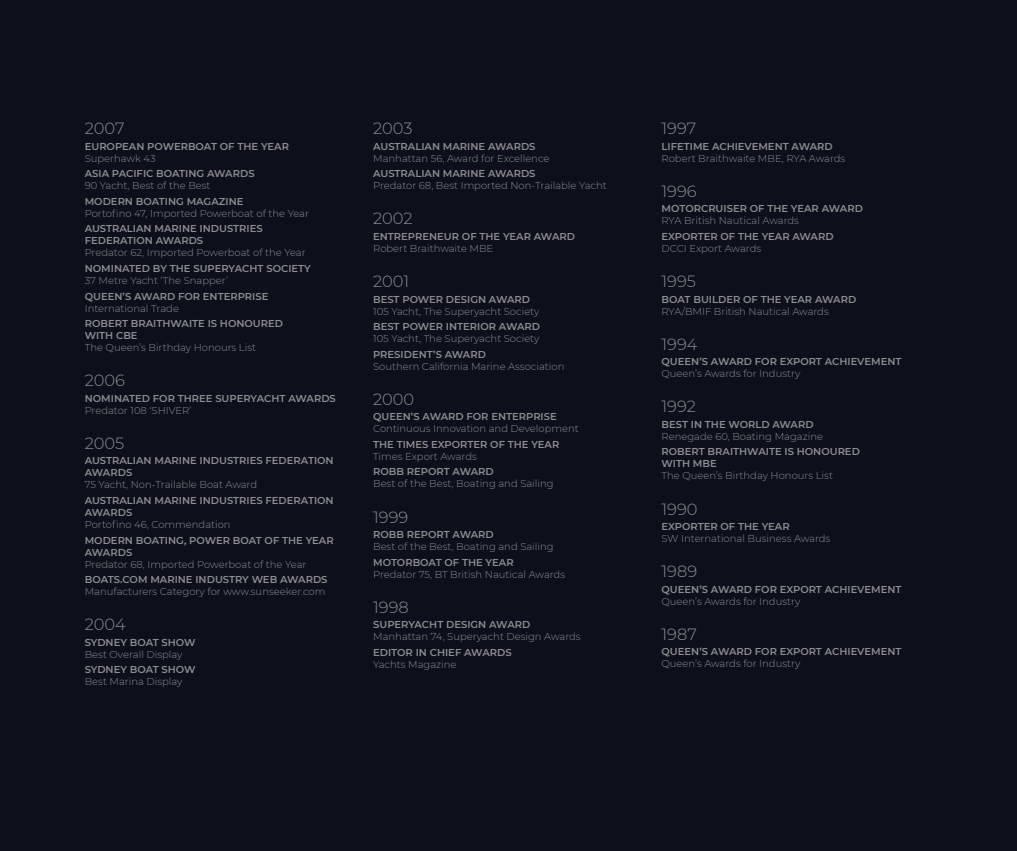
<style>
.page{position:relative;width:1017px;height:851px;background:#fff}
.page>*{position:absolute;margin:0;border:0;box-sizing:border-box;transform-origin:0 0}
.t1{font:300 16.25px "Montserrat";color:#8c8e8f}
.t2{font:600 10px/12px "Montserrat";color:#8c8e8f}
.t3{font:300 10px/12px "Montserrat";color:#8c8e8f}
.s1{font-weight:300}
.s2{font-weight:600}
</style>
<div class="page">
<div style="left:0;top:0;width:1017px;height:850px;background:#0c101b"></div>
<p class="t1" style="left:85px;top:117px;width:41px">2007</p>
<p class="t2" style="left:85px;top:140px;width:206px">EUROPEAN POWERBOAT OF THE YEAR<br><span class="s1">Superhawk 43</span></p>
<p class="t2" style="left:85px;top:167px;width:171px">ASIA PACIFIC BOATING AWARDS<br><span class="s1">90 Yacht, Best of the Best</span></p>
<p class="t3" style="left:85px;top:195px;width:226px"><span class="s2">MODERN BOATING MAGAZINE<br></span>Portofino 47, Imported Powerboat of the Year</p>
<p class="t2" style="left:85px;top:222px;width:222px">AUSTRALIAN MARINE INDUSTRIES<br>FEDERATION AWARDS<br><span class="s1">Predator 62, Imported Powerboat of the Year</span></p>
<p class="t2" style="left:85px;top:262px;width:228px">NOMINATED BY THE SUPERYACHT SOCIETY<br><span class="s1">37 Metre Yacht ‘The Snapper’</span></p>
<p class="t2" style="left:85px;top:289px;width:185px">QUEEN’S AWARD FOR ENTERPRISE<br><span class="s1">International Trade</span></p>
<p class="t2" style="left:85px;top:317px;width:200px">ROBERT BRAITHWAITE IS HONOURED<br>WITH CBE<br><span class="s1">The Queen’s Birthday Honours List</span></p>
<p class="t1" style="left:85px;top:369px;width:42px">2006</p>
<p class="t2" style="left:85px;top:392px;width:253px">NOMINATED FOR THREE SUPERYACHT AWARDS<br><span class="s1">Predator 108 ‘SHIVER’</span></p>
<p class="t1" style="left:85px;top:432px;width:41px">2005</p>
<p class="t2" style="left:85px;top:454px;width:250px">AUSTRALIAN MARINE INDUSTRIES FEDERATION<br>AWARDS<br><span class="s1">75 Yacht, Non-Trailable Boat Award</span></p>
<p class="t2" style="left:85px;top:494px;width:250px">AUSTRALIAN MARINE INDUSTRIES FEDERATION<br>AWARDS<br><span class="s1">Portofino 46, Commendation</span></p>
<p class="t2" style="left:85px;top:533px;width:251px">MODERN BOATING, POWER BOAT OF THE YEAR<br>AWARDS<br><span class="s1">Predator 68, Imported Powerboat of the Year</span></p>
<p class="t3" style="left:85px;top:573px;width:244px"><span class="s2">BOATS.COM MARINE INDUSTRY WEB AWARDS<br></span>Manufacturers Category for www.sunseeker.com</p>
<p class="t1" style="left:85px;top:613px;width:43px">2004</p>
<p class="t3" style="left:85px;top:635px;width:112px"><span class="s2">SYDNEY BOAT SHOW<br></span>Best Overall Display</p>
<p class="t3" style="left:85px;top:663px;width:112px"><span class="s2">SYDNEY BOAT SHOW<br></span>Best Marina Display</p>
<p class="t1" style="left:373px;top:117px;width:41px">2003</p>
<p class="t3" style="left:373px;top:140px;width:178px"><span class="s2">AUSTRALIAN MARINE AWARDS<br></span>Manhattan 56, Award for Excellence</p>
<p class="t3" style="left:373px;top:167px;width:235px"><span class="s2">AUSTRALIAN MARINE AWARDS<br></span>Predator 68, Best Imported Non-Trailable Yacht</p>
<p class="t1" style="left:373px;top:207px;width:41px">2002</p>
<p class="t2" style="left:373px;top:230px;width:203px">ENTREPRENEUR OF THE YEAR AWARD<br><span class="s1">Robert Braithwaite MBE</span></p>
<p class="t1" style="left:373px;top:270px;width:38px">2001</p>
<p class="t3" style="left:373px;top:293px;width:168px"><span class="s2">BEST POWER DESIGN AWARD<br></span>105 Yacht, The Superyacht Society</p>
<p class="t3" style="left:373px;top:320px;width:169px"><span class="s2">BEST POWER INTERIOR AWARD<br></span>105 Yacht, The Superyacht Society</p>
<p class="t3" style="left:373px;top:348px;width:193px"><span class="s2">PRESIDENT’S AWARD<br></span>Southern California Marine Association</p>
<p class="t1" style="left:373px;top:388px;width:43px">2000</p>
<p class="t3" style="left:373px;top:410px;width:207px"><span class="s2">QUEEN’S AWARD FOR ENTERPRISE<br></span>Continuous Innovation and Development</p>
<p class="t2" style="left:373px;top:438px;width:188px">THE TIMES EXPORTER OF THE YEAR<br><span class="s1">Times Export Awards</span></p>
<p class="t3" style="left:373px;top:465px;width:182px"><span class="s2">ROBB REPORT AWARD<br></span>Best of the Best, Boating and Sailing</p>
<p class="t1" style="left:373px;top:505px;width:37px">1999</p>
<p class="t3" style="left:373px;top:528px;width:182px"><span class="s2">ROBB REPORT AWARD<br></span>Best of the Best, Boating and Sailing</p>
<p class="t3" style="left:373px;top:555px;width:193px"><span class="s2">MOTORBOAT OF THE YEAR<br></span>Predator 75, BT British Nautical Awards</p>
<p class="t1" style="left:373px;top:596px;width:37px">1998</p>
<p class="t3" style="left:373px;top:618px;width:209px"><span class="s2">SUPERYACHT DESIGN AWARD<br></span>Manhattan 74, Superyacht Design Awards</p>
<p class="t2" style="left:373px;top:645px;width:140px">EDITOR IN CHIEF AWARDS<br><span class="s1">Yachts Magazine</span></p>
<p class="t1" style="left:662px;top:117px;width:36px">1997</p>
<p class="t3" style="left:662px;top:140px;width:185px"><span class="s2">LIFETIME ACHIEVEMENT AWARD<br></span>Robert Braithwaite MBE, RYA Awards</p>
<p class="t1" style="left:662px;top:180px;width:37px">1996</p>
<p class="t2" style="left:662px;top:202px;width:203px">MOTORCRUISER OF THE YEAR AWARD<br><span class="s1">RYA British Nautical Awards</span></p>
<p class="t2" style="left:662px;top:230px;width:174px">EXPORTER OF THE YEAR AWARD<br><span class="s1">DCCI Export Awards</span></p>
<p class="t1" style="left:662px;top:270px;width:36px">1995</p>
<p class="t3" style="left:662px;top:293px;width:196px"><span class="s2">BOAT BUILDER OF THE YEAR AWARD<br></span>RYA/BMIF British Nautical Awards</p>
<p class="t1" style="left:662px;top:333px;width:37px">1994</p>
<p class="t2" style="left:662px;top:355px;width:241px">QUEEN’S AWARD FOR EXPORT ACHIEVEMENT<br><span class="s1">Queen’s Awards for Industry</span></p>
<p class="t1" style="left:662px;top:395px;width:36px">1992</p>
<p class="t3" style="left:662px;top:418px;width:163px"><span class="s2">BEST IN THE WORLD AWARD<br></span>Renegade 60, Boating Magazine</p>
<p class="t2" style="left:662px;top:445px;width:200px">ROBERT BRAITHWAITE IS HONOURED<br>WITH MBE<br><span class="s1">The Queen’s Birthday Honours List</span></p>
<p class="t1" style="left:662px;top:497px;width:37px">1990</p>
<p class="t3" style="left:662px;top:520px;width:170px"><span class="s2">EXPORTER OF THE YEAR<br></span>SW International Business Awards</p>
<p class="t1" style="left:662px;top:560px;width:37px">1989</p>
<p class="t2" style="left:662px;top:582px;width:241px">QUEEN’S AWARD FOR EXPORT ACHIEVEMENT<br><span class="s1">Queen’s Awards for Industry</span></p>
<p class="t1" style="left:662px;top:623px;width:37px">1987</p>
<p class="t2" style="left:662px;top:645px;width:241px">QUEEN’S AWARD FOR EXPORT ACHIEVEMENT<br><span class="s1">Queen’s Awards for Industry</span></p>
</div>
